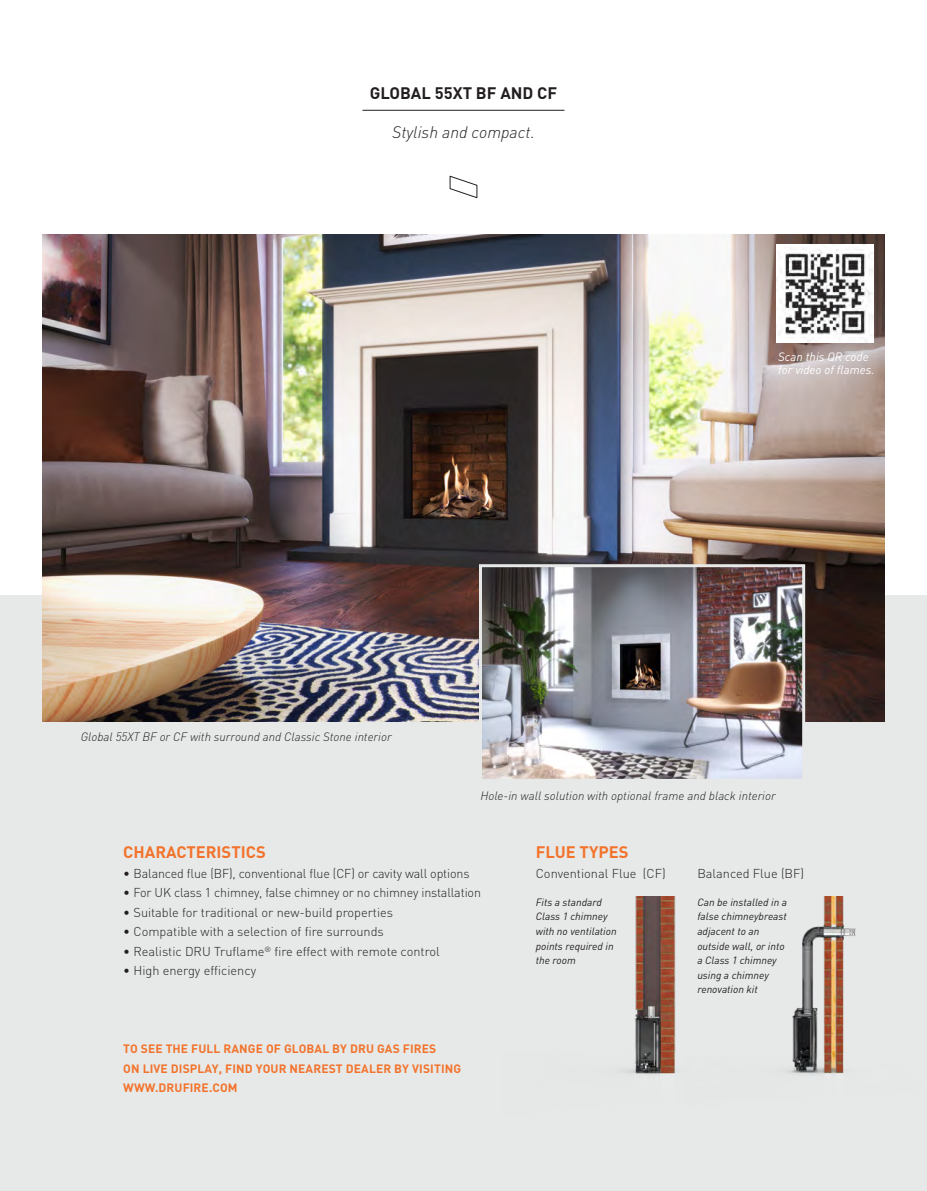
<style>
.page{position:relative;width:927px;height:1191px;background:#fff}
.page>*{position:absolute;margin:0;border:0;box-sizing:border-box;transform-origin:0 0}
.Kopje_productnaam_zw{font:700 16.5px "DIN";color:#f3732c}
.Introregel_cursief{font:italic 300 16.5px "DIN";color:#231f20}
.Kopje_productnaam_zw-2{font:700 16.5px "DIN";color:#231f20}
.t1{font:300 12.75px "DIN";color:#231f20}
.Opsomming{font:italic 300 12px "DIN";color:#231f20}
.t2{font:700 12px/19.5px "DIN";letter-spacing:.01em;color:#f3732c}
.Opsomming-2{font:italic 12px/13.5px "DIN";color:#fff}
.Onderschrift_beeld{font:italic 10.5px/14.5px "DIN";color:#231f20}
</style>
<div class="page">
<div style="left:0;top:595px;width:927px;height:596px;background:#e6e9e8"></div>
<img style="left:43px;top:234px;width:841px;height:488px">
<hr style="left:362px;top:110px;width:202px;height:1px;background:#231f20">
<svg style="left:449px;top:175px;width:29px;height:24px"></svg>
<img style="left:483px;top:568px;width:318px;height:210px">
<div style="left:479px;top:564px;width:326px;height:218px;border:3px solid #e6e9e8"></div>
<img style="left:776px;top:245px;width:98px;height:97px">
<img style="left:624px;top:896px;width:52px;height:178px">
<img style="left:787px;top:896px;width:69px;height:178px">
<p class="Kopje_productnaam_zw-2" style="left:370px;top:82px;width:189px">GLOBAL 55XT BF AND CF</p>
<p class="Introregel_cursief" style="left:392px;top:122px;width:144px">Stylish and compact.</p>
<p class="Opsomming" style="left:81px;top:729px;width:312px">Global 55XT BF or CF with surround and Classic Stone interior</p>
<p class="Opsomming-2" style="left:778px;top:349px;width:98px">Scan this QR code for video of flames.</p>
<p class="Opsomming" style="left:480px;top:788px;width:297px">Hole-in wall solution with optional frame and black interior</p>
<p class="Kopje_productnaam_zw" style="left:123px;top:841px;width:144px">CHARACTERISTICS</p>
<p class="t1" style="left:123px;top:865px;width:348px">• Balanced flue (BF), conventional flue (CF) or cavity wall options</p>
<p class="t1" style="left:123px;top:885px;width:359px">• For UK class 1 chimney, false chimney or no chimney installation</p>
<p class="t1" style="left:123px;top:904px;width:271px">• Suitable for traditional or new-build properties</p>
<p class="t1" style="left:123px;top:924px;width:262px">• Compatible with a selection of fire surrounds</p>
<p class="t1" style="left:123px;top:943px;width:318px">• Realistic DRU Truflame<sup>®</sup> fire effect with remote control</p>
<p class="t1" style="left:123px;top:963px;width:134px">• High energy efficiency</p>
<p class="t2" style="left:123px;top:1038px;width:339px">TO SEE THE FULL RANGE OF GLOBAL BY DRU GAS FIRES<br>ON LIVE DISPLAY, FIND YOUR NEAREST DEALER BY VISITING<br>WWW.DRUFIRE.COM</p>
<p class="Kopje_productnaam_zw" style="left:536px;top:841px;width:94px">FLUE TYPES</p>
<p class="t1" style="left:536px;top:865px;width:131px">Conventional Flue (CF)</p>
<p class="t1" style="left:697px;top:865px;width:108px">Balanced Flue (BF)</p>
<p class="Onderschrift_beeld" style="left:536px;top:894px;width:82px">Fits a standard<br>Class 1 chimney with no ventilation points required in the room</p>
<p class="Onderschrift_beeld" style="left:697px;top:894px;width:91px">Can be installed in a false chimneybreast adjacent to an outside wall, or into a Class 1 chimney using a chimney renovation kit</p>
</div>
